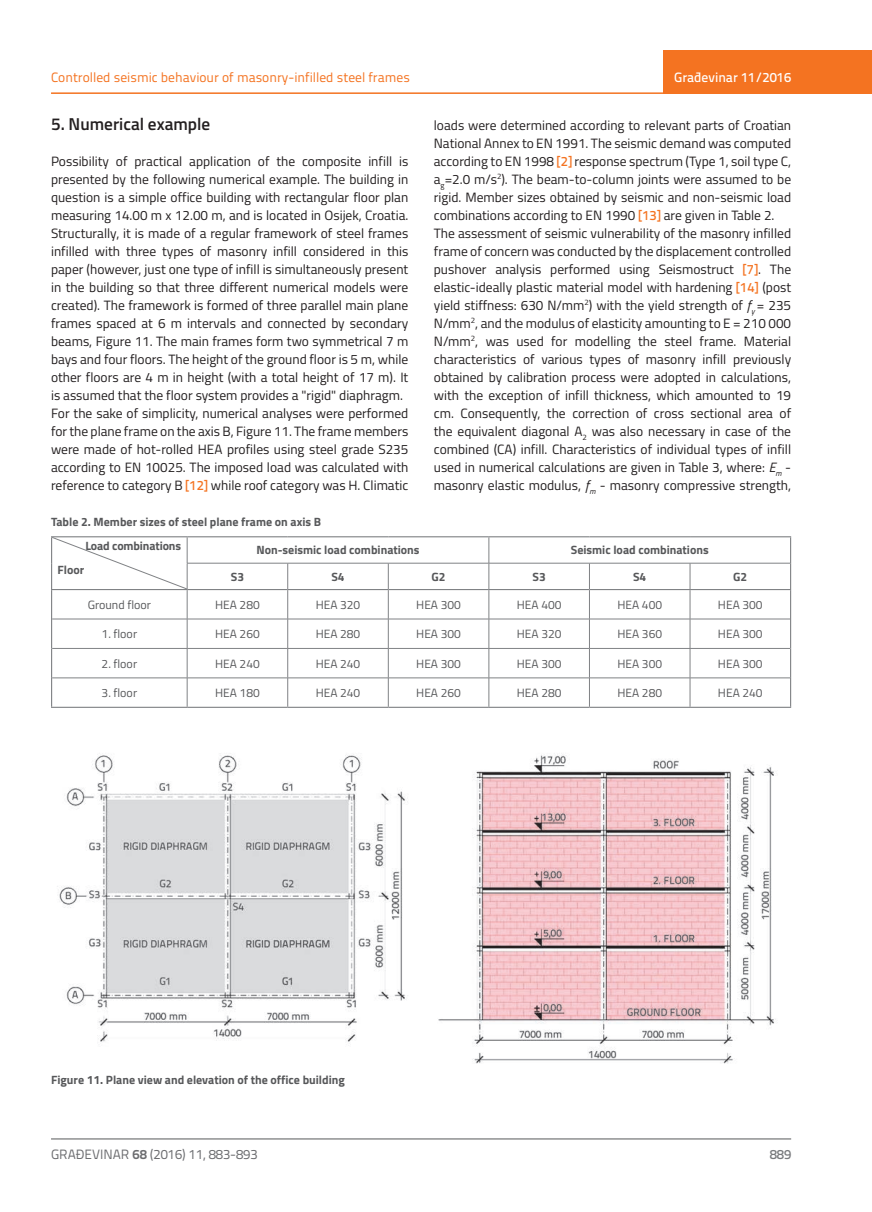
<style>
.page{position:relative;width:872px;height:1212px;background:#fff}
.page>*{position:absolute;margin:0;border:0;box-sizing:border-box;transform-origin:0 0}
.t1{font:600 17.25px "Titillium";color:#231f20}
.t2{font:13.5px/18px "Titillium";color:#231f20}
.t3{font:13.5px "Titillium Text 22 L";color:#f47321}
.t4{font:13.5px "Titillium Text 22 L";color:#6c6d70}
.t5{font:500 13.5px "Titillium Text 22 L";color:#fff}
.t6{font:500 13.5px "Titillium Text 22 L";color:#787a7d}
.t7{font:12px "Titillium";color:#57585a}
.t8{font:700 12px "Titillium";color:#57585a}
.s1{font-family:"Titillium Text 22 L";font-weight:500;color:#f47321}
.s2{font-style:italic}
.s3{font-weight:700}
</style>
<div class="page">
<hr style="left:51px;top:92px;width:821px;height:2px;background:#f47321">
<div style="left:663px;top:50px;width:209px;height:44px;background:#f47321"></div>
<hr style="left:51px;top:1139px;width:740px;height:1px;background:#57585a">
<hr style="left:187px;top:563px;width:101px;height:1px;background:#808285">
<hr style="left:288px;top:563px;width:100px;height:1px;background:#808285">
<hr style="left:388px;top:563px;width:101px;height:1px;background:#808285">
<hr style="left:489px;top:563px;width:100px;height:1px;background:#808285">
<hr style="left:589px;top:563px;width:101px;height:1px;background:#808285">
<hr style="left:690px;top:563px;width:100px;height:1px;background:#808285">
<hr style="left:187px;top:619px;width:101px;height:1px;background:#808285">
<hr style="left:288px;top:619px;width:100px;height:1px;background:#808285">
<hr style="left:388px;top:619px;width:101px;height:1px;background:#808285">
<hr style="left:489px;top:619px;width:100px;height:1px;background:#808285">
<hr style="left:589px;top:619px;width:101px;height:1px;background:#808285">
<hr style="left:690px;top:619px;width:100px;height:1px;background:#808285">
<hr style="left:187px;top:648px;width:101px;height:1px;background:#808285">
<hr style="left:288px;top:648px;width:100px;height:1px;background:#808285">
<hr style="left:388px;top:648px;width:101px;height:1px;background:#808285">
<hr style="left:489px;top:648px;width:100px;height:1px;background:#808285">
<hr style="left:589px;top:648px;width:101px;height:1px;background:#808285">
<hr style="left:690px;top:648px;width:100px;height:1px;background:#808285">
<hr style="left:187px;top:678px;width:101px;height:1px;background:#808285">
<hr style="left:288px;top:678px;width:100px;height:1px;background:#808285">
<svg style="left:287px;top:563px;width:1px;height:144px"></svg>
<hr style="left:388px;top:678px;width:101px;height:1px;background:#808285">
<svg style="left:388px;top:563px;width:1px;height:144px"></svg>
<hr style="left:489px;top:678px;width:100px;height:1px;background:#808285">
<svg style="left:488px;top:537px;width:1px;height:170px"></svg>
<hr style="left:589px;top:678px;width:101px;height:1px;background:#808285">
<svg style="left:589px;top:563px;width:1px;height:144px"></svg>
<hr style="left:690px;top:678px;width:100px;height:1px;background:#808285">
<svg style="left:690px;top:563px;width:1px;height:144px"></svg>
<hr style="left:790px;top:648px;width:1px;height:30px;background:#808285">
<svg style="left:790px;top:678px;width:1px;height:29px"></svg>
<hr style="left:51px;top:707px;width:136px;height:1px;background:#808285">
<hr style="left:187px;top:707px;width:101px;height:1px;background:#808285">
<hr style="left:288px;top:707px;width:100px;height:1px;background:#808285">
<hr style="left:388px;top:707px;width:101px;height:1px;background:#808285">
<hr style="left:489px;top:707px;width:100px;height:1px;background:#808285">
<hr style="left:589px;top:707px;width:101px;height:1px;background:#808285">
<hr style="left:690px;top:707px;width:101px;height:1px;background:#808285">
<hr style="left:187px;top:536px;width:101px;height:1px;background:#808285">
<hr style="left:288px;top:536px;width:100px;height:1px;background:#808285">
<hr style="left:388px;top:536px;width:101px;height:1px;background:#808285">
<hr style="left:489px;top:536px;width:100px;height:1px;background:#808285">
<hr style="left:589px;top:536px;width:101px;height:1px;background:#808285">
<hr style="left:690px;top:536px;width:101px;height:1px;background:#808285">
<svg style="left:790px;top:537px;width:1px;height:111px"></svg>
<hr style="left:187px;top:589px;width:101px;height:1px;background:#808285">
<hr style="left:288px;top:589px;width:100px;height:1px;background:#808285">
<hr style="left:388px;top:589px;width:101px;height:1px;background:#808285">
<hr style="left:489px;top:589px;width:100px;height:1px;background:#808285">
<hr style="left:589px;top:589px;width:101px;height:1px;background:#808285">
<hr style="left:690px;top:589px;width:101px;height:1px;background:#808285">
<hr style="left:51px;top:536px;width:136px;height:1px;background:#808285">
<svg style="left:51px;top:537px;width:137px;height:170px"></svg>
<img style="left:57px;top:754px;width:719px;height:310px">
<p class="t3" style="left:51px;top:68px;width:360px">Controlled seismic behaviour of masonry-infilled steel frames</p>
<p class="t1" style="left:51px;top:111px;width:161px">5. Numerical example</p>
<p class="t2" style="left:51px;top:151px;width:359px">Possibility of practical application of the composite infill is presented by the following numerical example. The building in question is a simple office building with rectangular floor plan measuring 14.00 m x 12.00 m, and is located in Osijek, Croatia.<br>Structurally, it is made of a regular framework of steel frames infilled with three types of masonry infill considered in this paper (however, just one type of infill is simultaneously present in the building so that three different numerical models were created). The framework is formed of three parallel main plane frames spaced at 6 m intervals and connected by secondary beams, Figure 11. The main frames form two symmetrical 7 m bays and four floors. The height of the ground floor is 5 m, while other floors are 4 m in height (with a total height of 17 m). It is assumed that the floor system provides a "rigid" diaphragm.<br>For the sake of simplicity, numerical analyses were performed for the plane frame on the axis B, Figure 11. The frame members were made of hot-rolled HEA profiles using steel grade S235 according to EN 10025. The imposed load was calculated with reference to category B <span class="s1">[12]</span> while roof category was H. Climatic</p>
<p class="t8" style="left:51px;top:512px;width:271px">Table 2. Member sizes of steel plane frame on axis B</p>
<p class="t5" style="left:674px;top:67px;width:118px">Građevinar 11/2016</p>
<p class="t2" style="left:434px;top:115px;width:359px">loads were determined according to relevant parts of Croatian National Annex to EN 1991. The seismic demand was computed according to EN 1998 <span class="s1">[2]</span> response spectrum (Type 1, soil type C, a<sub>g</sub>=2.0 m/s<sup>2</sup>). The beam-to-column joints were assumed to be rigid. Member sizes obtained by seismic and non-seismic load combinations according to EN 1990 <span class="s1">[13]</span> are given in Table 2.<br>The assessment of seismic vulnerability of the masonry infilled frame of concern was conducted by the displacement controlled pushover analysis performed using Seismostruct <span class="s1">[7]</span>. The elastic-ideally plastic material model with hardening <span class="s1">[14]</span> (post yield stiffness: 630 N/mm<sup>2</sup>) with the yield strength of <span class="s2">f</span><sub>y</sub> = 235<br>N/mm<sup>2</sup>, and the modulus of elasticity amounting to E = 210 000<br>N/mm<sup>2</sup>, was used for modelling the steel frame. Material characteristics of various types of masonry infill previously obtained by calibration process were adopted in calculations, with the exception of infill thickness, which amounted to 19 cm. Consequently, the correction of cross sectional area of the equivalent diagonal A<sub>2</sub> was also necessary in case of the combined (CA) infill. Characteristics of individual types of infill used in numerical calculations are given in Table 3, where: <span class="s2">E</span><sub>m</sub> - masonry elastic modulus, <span class="s2">f</span><sub>m</sub> - masonry compressive strength,</p>
<p class="t8" style="left:85px;top:537px;width:97px">Load combinations</p>
<p class="t8" style="left:58px;top:561px;width:28px">Floor</p>
<p class="t8" style="left:256px;top:541px;width:165px">Non-seismic load combinations</p>
<p class="t8" style="left:571px;top:541px;width:139px">Seismic load combinations</p>
<p class="t8" style="left:231px;top:567px;width:15px">S3</p>
<p class="t8" style="left:331px;top:567px;width:15px">S4</p>
<p class="t8" style="left:431px;top:567px;width:16px">G2</p>
<p class="t8" style="left:532px;top:567px;width:15px">S3</p>
<p class="t8" style="left:633px;top:567px;width:15px">S4</p>
<p class="t8" style="left:733px;top:567px;width:16px">G2</p>
<p class="t7" style="left:88px;top:596px;width:65px">Ground floor</p>
<p class="t7" style="left:215px;top:596px;width:46px">HEA 280</p>
<p class="t7" style="left:316px;top:596px;width:46px">HEA 320</p>
<p class="t7" style="left:416px;top:596px;width:46px">HEA 300</p>
<p class="t7" style="left:517px;top:596px;width:46px">HEA 400</p>
<p class="t7" style="left:617px;top:596px;width:46px">HEA 400</p>
<p class="t7" style="left:718px;top:596px;width:46px">HEA 300</p>
<p class="t7" style="left:102px;top:625px;width:37px">1. floor</p>
<p class="t7" style="left:215px;top:625px;width:46px">HEA 260</p>
<p class="t7" style="left:316px;top:625px;width:46px">HEA 280</p>
<p class="t7" style="left:416px;top:625px;width:46px">HEA 300</p>
<p class="t7" style="left:517px;top:625px;width:46px">HEA 320</p>
<p class="t7" style="left:617px;top:625px;width:46px">HEA 360</p>
<p class="t7" style="left:718px;top:625px;width:46px">HEA 300</p>
<p class="t7" style="left:102px;top:655px;width:37px">2. floor</p>
<p class="t7" style="left:215px;top:655px;width:46px">HEA 240</p>
<p class="t7" style="left:316px;top:655px;width:46px">HEA 240</p>
<p class="t7" style="left:416px;top:655px;width:46px">HEA 300</p>
<p class="t7" style="left:517px;top:655px;width:46px">HEA 300</p>
<p class="t7" style="left:617px;top:655px;width:46px">HEA 300</p>
<p class="t7" style="left:718px;top:655px;width:46px">HEA 300</p>
<p class="t7" style="left:102px;top:684px;width:37px">3. floor</p>
<p class="t7" style="left:215px;top:684px;width:46px">HEA 180</p>
<p class="t7" style="left:316px;top:684px;width:46px">HEA 240</p>
<p class="t7" style="left:416px;top:684px;width:46px">HEA 260</p>
<p class="t7" style="left:517px;top:684px;width:46px">HEA 280</p>
<p class="t7" style="left:617px;top:684px;width:46px">HEA 280</p>
<p class="t7" style="left:718px;top:684px;width:46px">HEA 240</p>
<p class="t8" style="left:51px;top:1071px;width:295px">Figure 11. Plane view and elevation of the office building</p>
<p class="t4" style="left:51px;top:1144px;width:208px">GRAĐEVINAR <span class="s3">68</span> (2016) 11, 883-893</p>
<p class="t6" style="left:769px;top:1144px;width:23px">889</p>
</div>
